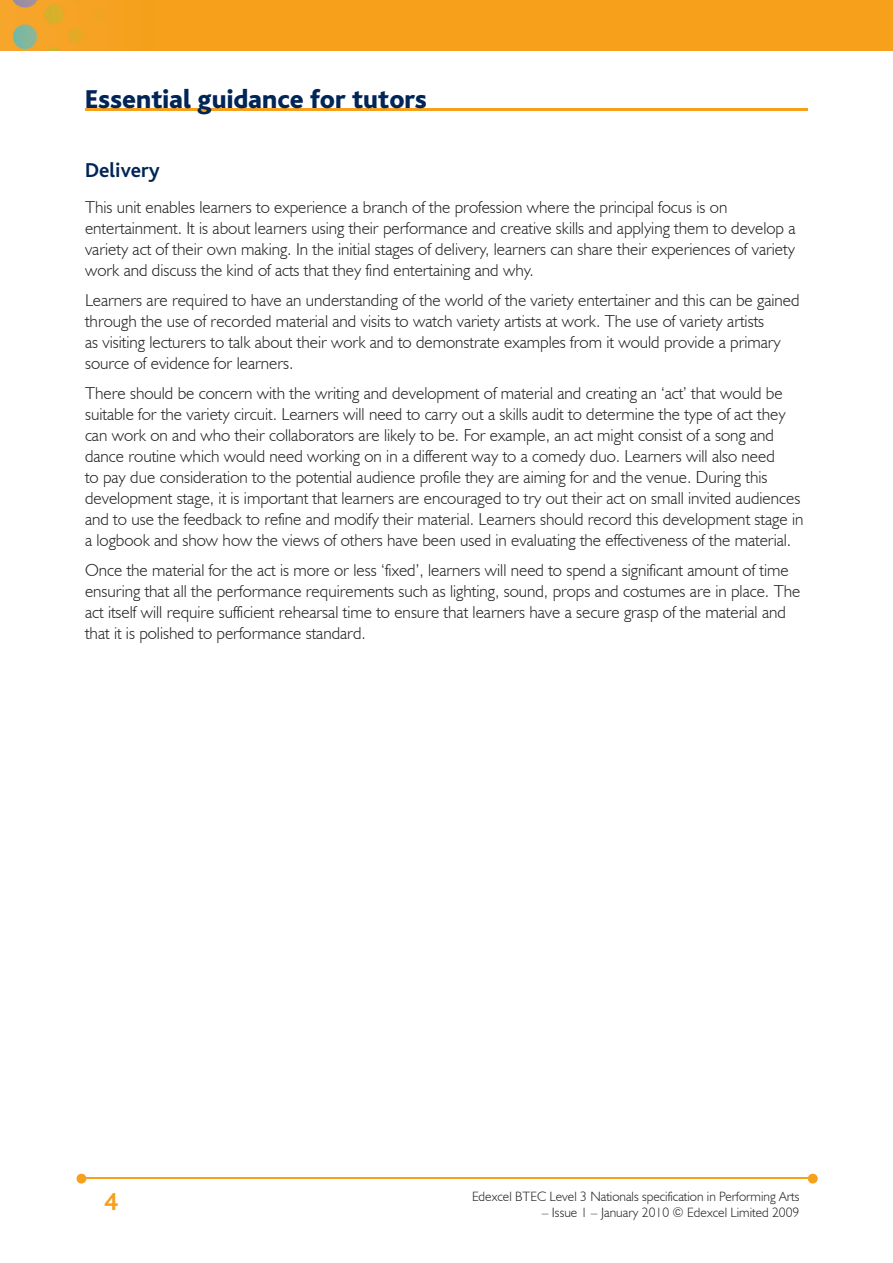
<style>
.page{position:relative;width:893px;height:1263px;background:#fff}
.page>*{position:absolute;margin:0;border:0;box-sizing:border-box;transform-origin:0 0}
.t1{font:800 27px "Bliss";color:#002556}
.t2{font:700 25.5px "Bliss";color:#f6a01b}
.t3{font:700 21px "Bliss";color:#002556}
.t4{font:300 17.25px/21px "Humanist 521 BT";color:#231f20}
.t5{font:300 13.5px "Humanist 521 BT";color:#231f20}
</style>
<div class="page">
<img style="left:0;top:0;width:893px;height:51px">
<hr style="left:82px;top:1178px;width:728px;height:1px;background:#f6a01b">
<svg style="left:808px;top:1174px;width:10px;height:9px"></svg>
<svg style="left:77px;top:1174px;width:9px;height:9px"></svg>
<hr style="left:85px;top:108px;width:723px;height:2px;background:#f6a01b">
<h1 class="t1" style="left:85px;top:85px;width:344px">Essential guidance for tutors</h1>
<p class="t3" style="left:85px;top:160px;width:76px">Delivery</p>
<p class="t4" style="left:85px;top:197px;width:712px">This unit enables learners to experience a branch of the profession where the principal focus is on entertainment. It is about learners using their performance and creative skills and applying them to develop a variety act of their own making. In the initial stages of delivery, learners can share their experiences of variety work and discuss the kind of acts that they find entertaining and why.</p>
<p class="t4" style="left:85px;top:290px;width:716px">Learners are required to have an understanding of the world of the variety entertainer and this can be gained through the use of recorded material and visits to watch variety artists at work. The use of variety artists<br>as visiting lecturers to talk about their work and to demonstrate examples from it would provide a primary source of evidence for learners.</p>
<p class="t4" style="left:85px;top:383px;width:720px">There should be concern with the writing and development of material and creating an ‘act’ that would be suitable for the variety circuit. Learners will need to carry out a skills audit to determine the type of act they can work on and who their collaborators are likely to be. For example, an act might consist of a song and dance routine which would need working on in a different way to a comedy duo. Learners will also need<br>to pay due consideration to the potential audience profile they are aiming for and the venue. During this development stage, it is important that learners are encouraged to try out their act on small invited audiences and to use the feedback to refine and modify their material. Learners should record this development stage in a logbook and show how the views of others have been used in evaluating the effectiveness of the material.</p>
<p class="t4" style="left:85px;top:560px;width:717px">Once the material for the act is more or less ‘fixed’, learners will need to spend a significant amount of time ensuring that all the performance requirements such as lighting, sound, props and costumes are in place. The act itself will require sufficient rehearsal time to ensure that learners have a secure grasp of the material and that it is polished to performance standard.</p>
<h2 class="t2" style="left:104px;top:1189px;width:15px">4</h2>
<p class="t5" style="left:472px;top:1188px;width:329px">Edexcel BTEC Level 3 Nationals specification in Performing Arts</p>
<p class="t5" style="left:542px;top:1204px;width:259px">– Issue 1 – January 2010 © Edexcel Limited 2009</p>
</div>
